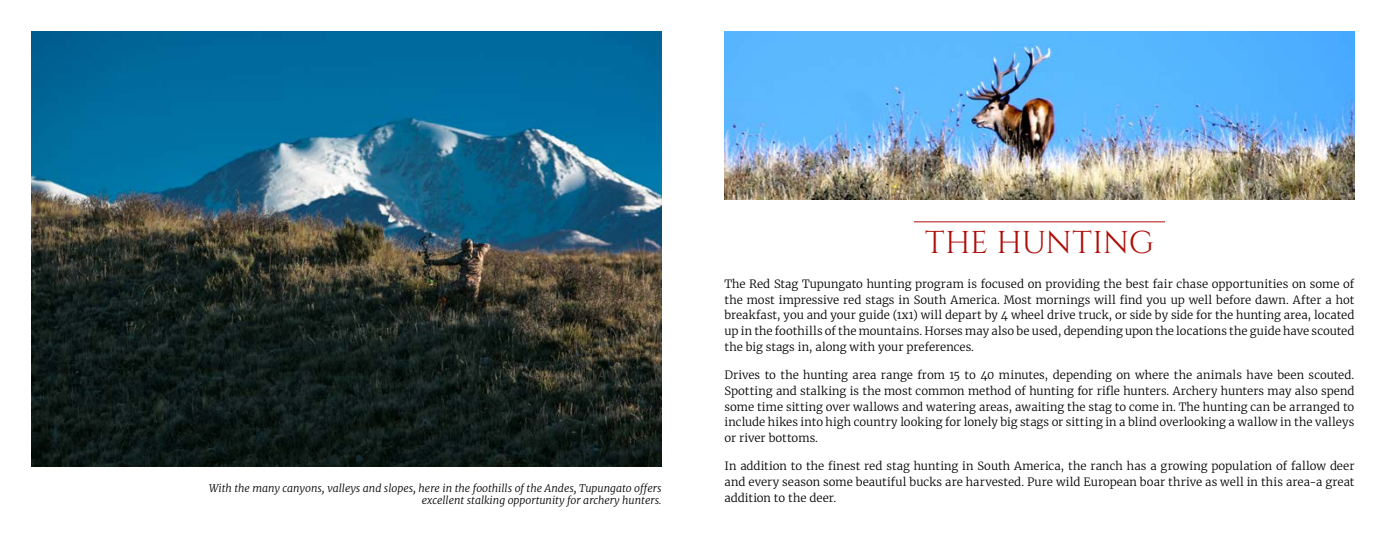
<style>
.page{position:relative;width:1386px;height:536px;background:#fff}
.page>*{position:absolute;margin:0;border:0;box-sizing:border-box;transform-origin:0 0}
.t1{font:31.5px "Cinzel";letter-spacing:-.005em;color:#ae0f0a}
.t2{font:300 11.38px/15.8px "Merriweather";color:#000;text-align:justify}
.t3{font:italic 300 10.5px/12.6px "Merriweather";color:#000;text-align:right}
</style>
<div class="page">
<img style="left:725px;top:32px;width:629px;height:167px">
<hr style="left:914px;top:221px;width:251px;height:1px;background:#ae0f0a">
<img style="left:32px;top:32px;width:630px;height:434px">
<p class="t3" style="left:209px;top:481px;width:454px">With the many canyons, valleys and slopes, here in the foothills of the Andes, Tupungato offers excellent stalking opportunity for archery hunters.</p>
<h1 class="t1" style="left:925px;top:224px;width:230px">THE HUNTING</h1>
<p class="t2" style="left:724px;top:275px;width:632px">The Red Stag Tupungato hunting program is focused on providing the best fair chase opportunities on some of the most impressive red stags in South America. Most mornings will find you up well before dawn. After a hot breakfast, you and your guide (1x1) will depart by 4 wheel drive truck, or side by side for the hunting area, located up in the foothills of the mountains. Horses may also be used, depending upon the locations the guide have scouted the big stags in, along with your preferences.</p>
<p class="t2" style="left:724px;top:366px;width:632px">Drives to the hunting area range from 15 to 40 minutes, depending on where the animals have been scouted.<br>Spotting and stalking is the most common method of hunting for rifle hunters. Archery hunters may also spend some time sitting over wallows and watering areas, awaiting the stag to come in. The hunting can be arranged to include hikes into high country looking for lonely big stags or sitting in a blind overlooking a wallow in the valleys or river bottoms.</p>
<p class="t2" style="left:724px;top:458px;width:632px">In addition to the finest red stag hunting in South America, the ranch has a growing population of fallow deer and every season some beautiful bucks are harvested. Pure wild European boar thrive as well in this area-a great addition to the deer.</p>
</div>
